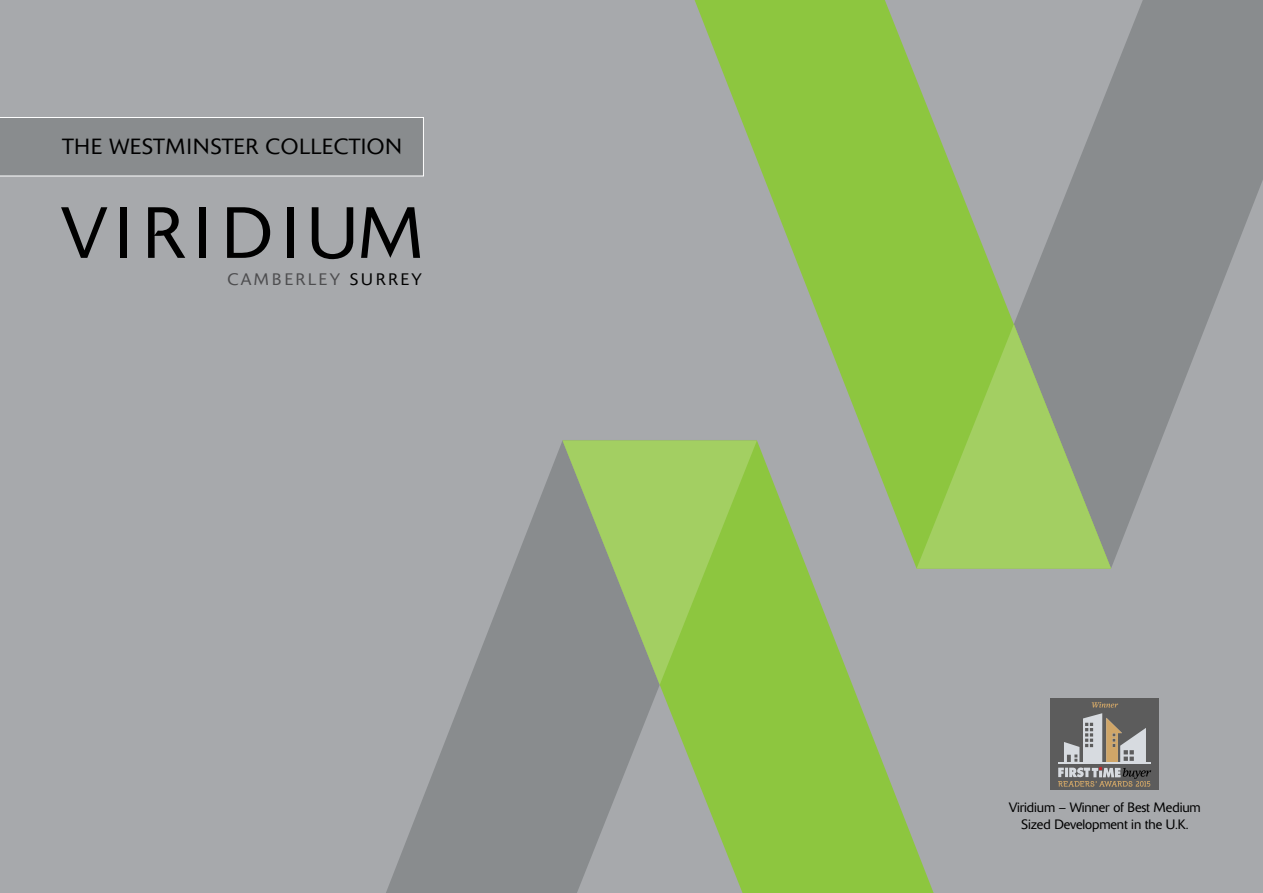
<style>
.page{position:relative;width:1263px;height:893px;background:#a7a9ac}
.page>*{position:absolute;margin:0;border:0;box-sizing:border-box;transform-origin:0 0}
.t1{font:300 21.75px "Delta BQ";letter-spacing:.04em;color:#000}
.t2{font:300 16.5px "Delta BQ";letter-spacing:.17em;color:#4d4d4f}
.t3{font:300 13.5px/16.5px "Delta BQ";letter-spacing:-.01em;color:#000;text-align:center}
.s1{color:#000}
</style>
<div class="page">
<svg style="left:1111px;top:0;width:152px;height:568px;fill:#898c8e"></svg>
<svg style="left:757px;top:569px;width:177px;height:324px;fill:#8dc63f"></svg>
<svg style="left:386px;top:443px;width:371px;height:450px"></svg>
<svg style="left:562px;top:440px;width:195px;height:245px;background:#96b867"></svg>
<svg style="left:695px;top:0;width:416px;height:569px"></svg>
<svg style="left:916px;top:324px;width:195px;height:244px;background:#96bc64"></svg>
<div style="left:0;top:117px;width:424px;height:59px;background:#898c8e"></div>
<svg style="left:61px;top:207px;width:46px;height:51px"></svg>
<div style="left:120px;top:207px;width:7px;height:51px;background:#000"></div>
<svg style="left:148px;top:207px;width:37px;height:51px"></svg>
<div style="left:200px;top:207px;width:6px;height:51px;background:#000"></div>
<svg style="left:227px;top:207px;width:43px;height:51px"></svg>
<div style="left:287px;top:207px;width:7px;height:51px;background:#000"></div>
<svg style="left:312px;top:207px;width:41px;height:52px"></svg>
<svg style="left:361px;top:207px;width:59px;height:51px"></svg>
<div style="left:1050px;top:699px;width:109px;height:91px;background:#5c5c5c"></div>
<svg style="left:1058px;top:702px;width:93px;height:85px"></svg>
<h1 class="t1" style="left:62px;top:138px;width:341px">THE WESTMINSTER COLLECTION</h1>
<p class="t2" style="left:227px;top:272px;width:196px">CAMBERLEY <span class="s1">SURREY</span></p>
<p class="t3" style="left:1009px;top:800px;width:193px">Viridium – Winner of Best Medium<br>Sized Development in the U.K.</p>
</div>
